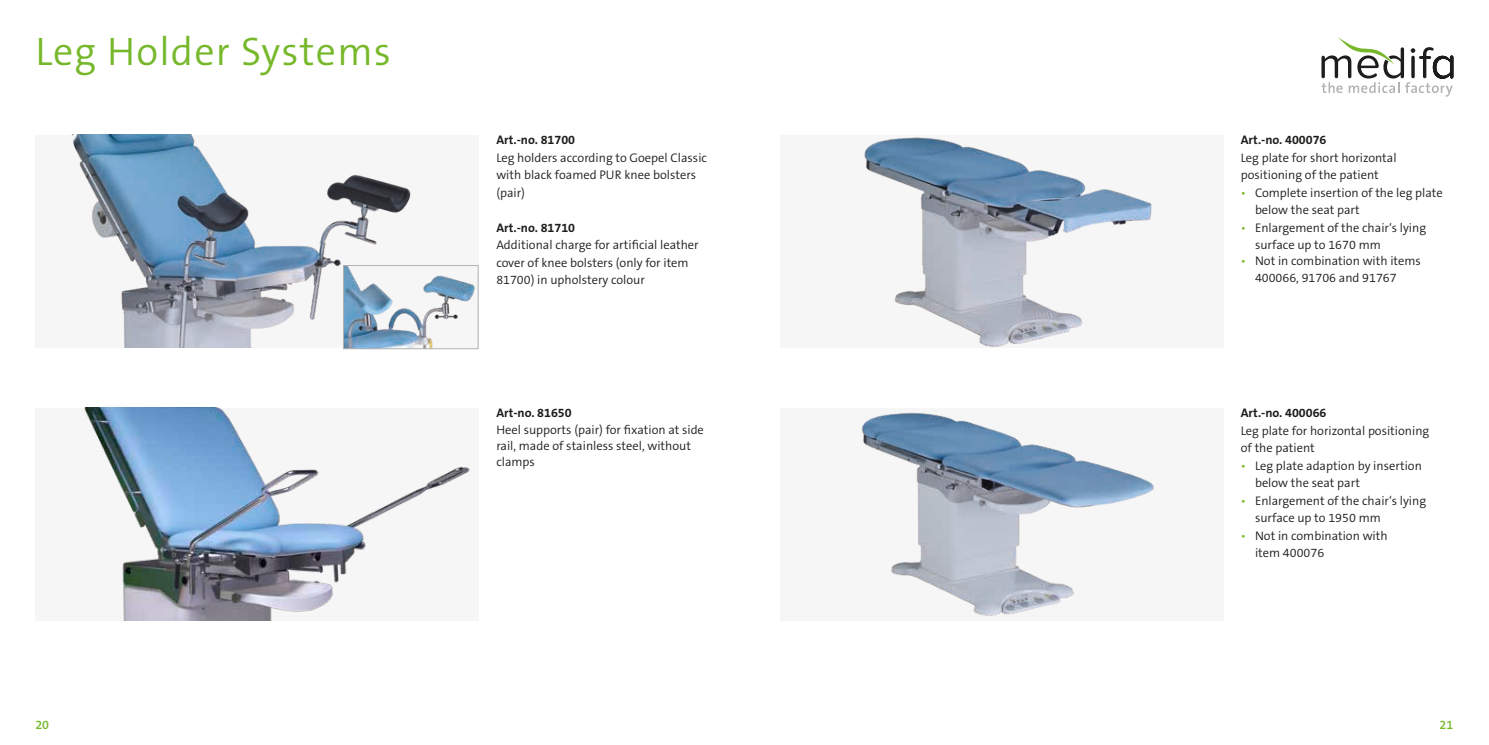
<style>
.page{position:relative;width:1489px;height:745px;background:#fff}
.page>*{position:absolute;margin:0;border:0;box-sizing:border-box;transform-origin:0 0}
.t1{font:300 40px "The Sans B W4";letter-spacing:.03em;color:#76b82a}
.t2{font:300 12.5px/17.5px "The Sans B W4";color:#1d1d1b}
.t3{font:700 12.5px "The Sans B W7";color:#1d1d1b}
.t4{font:600 12.5px "The Sans B W6";color:#76b82a}
.s1{color:#76b82a}
</style>
<div class="page">
<div style="left:35px;top:135px;width:443px;height:212px;background:#f6f6f6"></div>
<img style="left:72px;top:135px;width:339px;height:212px">
<img style="left:345px;top:267px;width:130px;height:80px">
<div style="left:343px;top:265px;width:135px;height:84px;border:1px solid #b2b2b2"></div>
<svg style="left:1321px;top:37px;width:132px;height:60px"></svg>
<div style="left:780px;top:135px;width:442px;height:212px;background:#f6f6f6"></div>
<img style="left:864px;top:137px;width:288px;height:210px">
<div style="left:780px;top:407px;width:442px;height:213px;background:#f6f6f6"></div>
<img style="left:862px;top:412px;width:292px;height:204px">
<div style="left:35px;top:407px;width:443px;height:213px;background:#f6f6f6"></div>
<img style="left:84px;top:407px;width:386px;height:213px">
<h1 class="t1" style="left:35px;top:26px;width:357px">Leg Holder Systems</h1>
<p class="t3" style="left:496px;top:132px;width:80px">Art.-no. 81700</p>
<p class="t2" style="left:496px;top:148px;width:212px">Leg holders according to Goepel Classic with black foamed PUR knee bolsters (pair)</p>
<p class="t3" style="left:496px;top:219px;width:80px">Art.-no. 81710</p>
<p class="t2" style="left:496px;top:236px;width:204px">Additional charge for artificial leather cover of knee bolsters (only for item<br>81700) in upholstery colour</p>
<p class="t3" style="left:496px;top:404px;width:77px">Art-no. 81650</p>
<p class="t2" style="left:496px;top:421px;width:209px;line-height:16.2px">Heel supports (pair) for fixation at side rail, made of stainless steel, without clamps</p>
<p class="t3" style="left:1240px;top:132px;width:87px">Art.-no. 400076</p>
<p class="t2" style="left:1240px;top:148px;width:157px">Leg plate for short horizontal positioning of the patient</p>
<p class="t2" style="left:1254px;top:183px;width:189px;text-indent:-14px"><span class="s1">•</span> Complete insertion of the leg plate below the seat part</p>
<p class="t2" style="left:1254px;top:218px;width:172px;text-indent:-14px"><span class="s1">•</span> Enlargement of the chair‘s lying surface up to 1670 mm</p>
<p class="t2" style="left:1254px;top:253px;width:167px;line-height:16.2px;text-indent:-14px"><span class="s1">•</span> Not in combination with items<br>400066, 91706 and 91767</p>
<p class="t3" style="left:1240px;top:404px;width:87px">Art.-no. 400066</p>
<p class="t2" style="left:1240px;top:421px;width:190px">Leg plate for horizontal positioning of the patient</p>
<p class="t2" style="left:1254px;top:456px;width:168px;text-indent:-14px"><span class="s1">•</span> Leg plate adaption by insertion below the seat part</p>
<p class="t2" style="left:1254px;top:491px;width:172px;text-indent:-14px"><span class="s1">•</span> Enlargement of the chair‘s lying surface up to 1950 mm</p>
<p class="t2" style="left:1254px;top:526px;width:134px;text-indent:-14px"><span class="s1">•</span> Not in combination with item 400076</p>
<p class="t4" style="left:35px;top:716px;width:15px">20</p>
<p class="t4" style="left:1439px;top:716px;width:15px">21</p>
</div>
